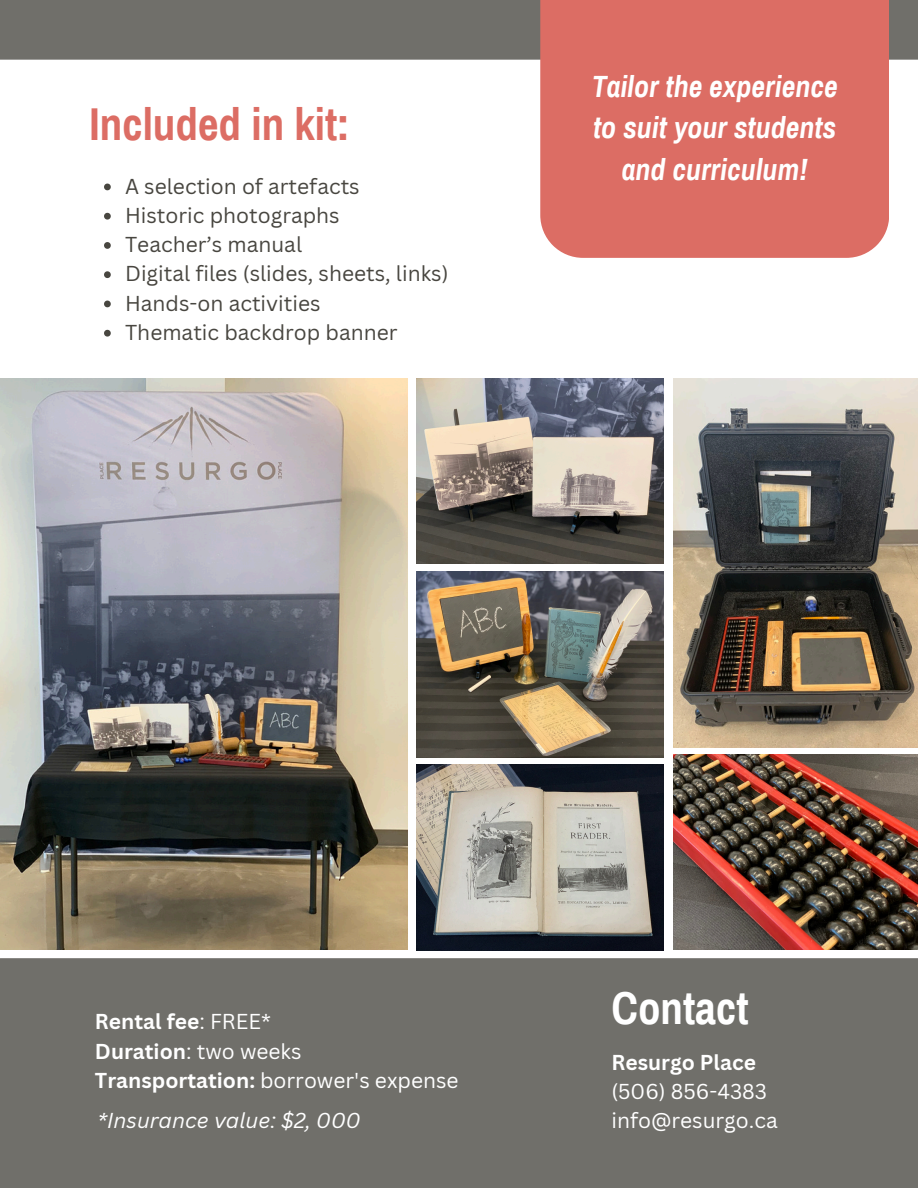
<style>
.page{position:relative;width:918px;height:1188px;background:#fff}
.page>*{position:absolute;margin:0;border:0;box-sizing:border-box;transform-origin:0 0}
.t1{font:700 45px "Archivo Narrow";color:#dc6d64}
.t2{font:700 45px "Archivo Narrow";color:#fff}
.t3{font:italic 700 30px/41.7px "Archivo Narrow";color:#fff;text-align:center}
.t4{font:21px "Canva Sans";color:#484640}
.t5{font:21px "Canva Sans";color:#fff}
.t6{font:700 21px "Canva Sans";color:#fff}
.t7{font:italic 21px "Canva Sans";color:#fff}
.s1{font-weight:400}
.s2{font-weight:700}
</style>
<div class="page">
<img style="left:0;top:378px;width:408px;height:572px">
<img style="left:416px;top:764px;width:248px;height:186px">
<img style="left:416px;top:572px;width:248px;height:185px">
<img style="left:416px;top:378px;width:248px;height:186px">
<img style="left:673px;top:378px;width:245px;height:369px">
<img style="left:673px;top:754px;width:245px;height:196px">
<div style="left:0;top:958px;width:918px;height:230px;background:#706f6a"></div>
<div style="left:0;top:0;width:918px;height:60px;background:#706f6a"></div>
<div style="left:540px;top:0;width:349px;height:258px;background:#dc6d64"></div>
<svg style="left:104px;top:184px;width:7px;height:6px"></svg>
<svg style="left:104px;top:213px;width:7px;height:7px"></svg>
<svg style="left:104px;top:242px;width:7px;height:7px"></svg>
<svg style="left:104px;top:271px;width:7px;height:7px"></svg>
<svg style="left:104px;top:301px;width:7px;height:6px"></svg>
<svg style="left:104px;top:330px;width:7px;height:7px"></svg>
<h1 class="t1" style="left:89px;top:100px;width:262px">Included in kit:</h1>
<p class="t4" style="left:125px;top:171px;width:236px">A selection of artefacts</p>
<p class="t4" style="left:125px;top:201px;width:216px">Historic photographs</p>
<p class="t4" style="left:125px;top:230px;width:179px">Teacher’s manual</p>
<p class="t4" style="left:125px;top:259px;width:325px">Digital files (slides, sheets, links)</p>
<p class="t4" style="left:125px;top:288px;width:197px">Hands-on activities</p>
<p class="t4" style="left:125px;top:318px;width:274px">Thematic backdrop banner</p>
<h2 class="t3" style="left:592px;top:66px;width:248px">Tailor the experience to suit your students and curriculum!</h2>
<p class="t6" style="left:95px;top:1007px;width:178px">Rental fee<span class="s1">: FREE*</span></p>
<p class="t5" style="left:95px;top:1036px;width:208px"><span class="s2">Duration</span>: two weeks</p>
<p class="t5" style="left:95px;top:1065px;width:365px"><span class="s2">Transportation:</span> borrower's expense</p>
<h1 class="t7" style="left:97px;top:1106px;width:265px">*Insurance value: $2, 000</h1>
<p class="t2" style="left:611px;top:984px;width:139px">Contact</p>
<p class="t6" style="left:611px;top:1047px;width:146px">Resurgo Place</p>
<p class="t5" style="left:611px;top:1077px;width:157px">(506) 856-4383</p>
<p class="t5" style="left:611px;top:1106px;width:168px">info@resurgo.ca</p>
</div>
